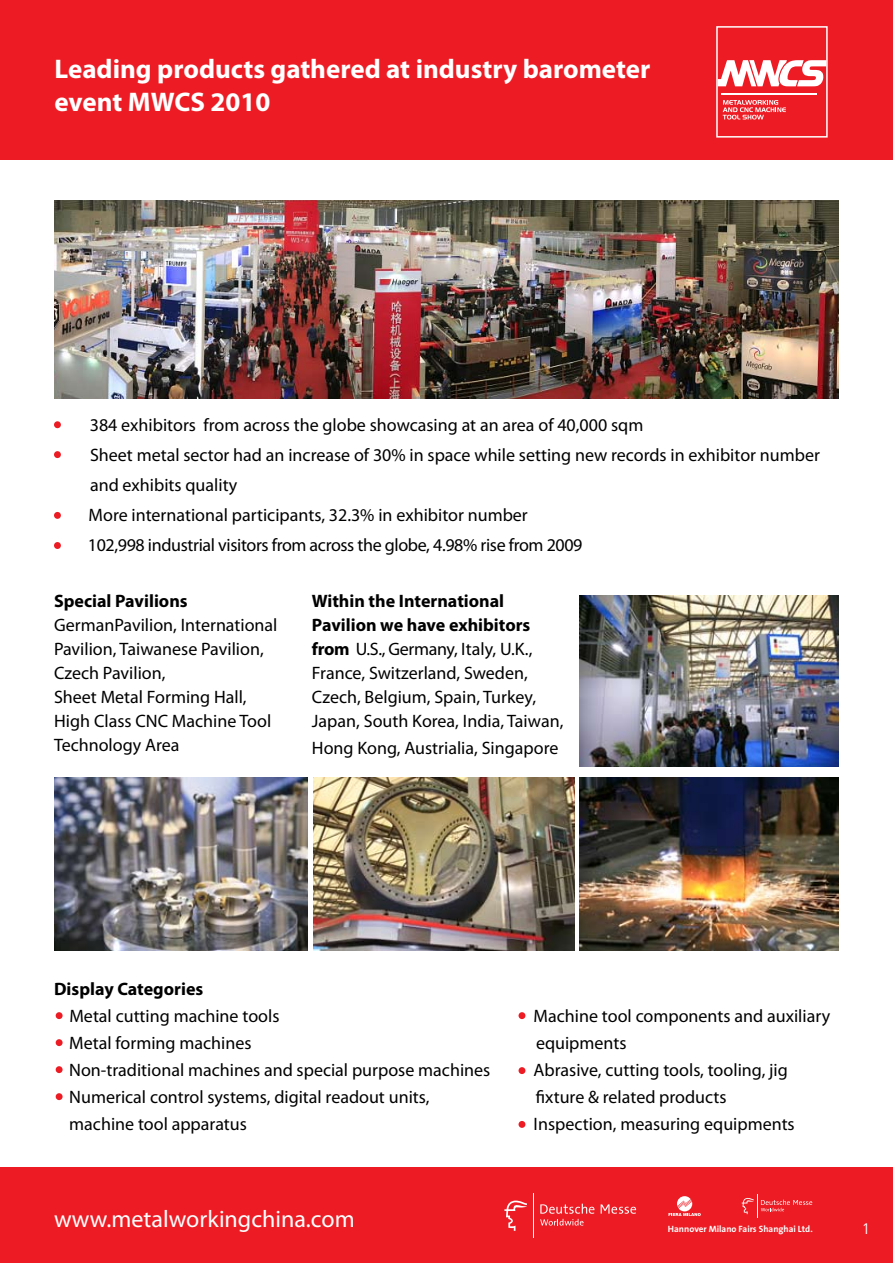
<style>
.page{position:relative;width:893px;height:1263px;background:#fff}
.page>*{position:absolute;margin:0;border:0;box-sizing:border-box;transform-origin:0 0}
.t1{font:700 27px/32.4px "Myriad Pro";color:#fff}
.t2{font:24px "Myriad Pro";color:#fff}
.t3{font:18px/24px "Myriad Pro";color:#000}
.t4{font:700 18px "Myriad Pro";color:#000}
.t5{font:15px "DIN";color:#fff}
.t6{font:700 9.15px "The Sans";color:#fff}
.s1{font-weight:700}
</style>
<div class="page">
<div style="left:0;top:1167px;width:893px;height:96px;background:#ed1c24"></div>
<div style="left:0;top:0;width:893px;height:159px;background:#ed1c24"></div>
<svg style="left:716px;top:26px;width:112px;height:112px"></svg>
<svg style="left:742px;top:1194px;width:70px;height:24px"></svg>
<svg style="left:668px;top:1196px;width:33px;height:20px"></svg>
<svg style="left:540px;top:1204px;width:54px;height:21px"></svg>
<svg style="left:601px;top:1204px;width:35px;height:10px"></svg>
<svg style="left:504px;top:1200px;width:23px;height:31px"></svg>
<hr style="left:533px;top:1193px;width:1px;height:45px;background:#fff">
<div style="left:54px;top:421px;width:7px;height:7px;background:#ed1c24;border-radius:50%"></div>
<div style="left:54px;top:451px;width:7px;height:7px;background:#ed1c24;border-radius:50%"></div>
<div style="left:54px;top:512px;width:7px;height:7px;background:#ed1c24;border-radius:50%"></div>
<div style="left:54px;top:542px;width:7px;height:7px;background:#ed1c24;border-radius:50%"></div>
<img style="left:580px;top:595px;width:259px;height:171px">
<img style="left:579px;top:777px;width:260px;height:174px">
<img style="left:54px;top:777px;width:254px;height:173px">
<img style="left:314px;top:777px;width:260px;height:174px">
<img style="left:54px;top:200px;width:785px;height:199px">
<div style="left:56px;top:1012px;width:7px;height:7px;background:#ed1c24;border-radius:50%"></div>
<div style="left:56px;top:1039px;width:7px;height:7px;background:#ed1c24;border-radius:50%"></div>
<div style="left:56px;top:1066px;width:7px;height:7px;background:#ed1c24;border-radius:50%"></div>
<div style="left:56px;top:1093px;width:7px;height:7px;background:#ed1c24;border-radius:50%"></div>
<div style="left:518px;top:1012px;width:7px;height:7px;background:#ed1c24;border-radius:50%"></div>
<div style="left:518px;top:1121px;width:7px;height:7px;background:#ed1c24;border-radius:50%"></div>
<div style="left:518px;top:1067px;width:7px;height:7px;background:#ed1c24;border-radius:50%"></div>
<h1 class="t1" style="left:55px;top:52px;width:597px">Leading products gathered at industry barometer event MWCS 2010</h1>
<p class="t3" style="left:88px;top:409px;width:734px;line-height:30px">384 exhibitors from across the globe showcasing at an area of 40,000 sqm<br>Sheet metal sector had an increase of 30% in space while setting new records in exhibitor number and exhibits quality<br>More international participants, 32.3% in exhibitor number<br>102,998 industrial visitors from across the globe, 4.98% rise from 2009</p>
<p class="t4" style="left:54px;top:589px;width:135px">Special Pavilions</p>
<p class="t3" style="left:54px;top:613px;width:225px">GermanPavilion, International<br>Pavilion, Taiwanese Pavilion,<br>Czech Pavilion,<br>Sheet Metal Forming Hall,<br>High Class CNC Machine Tool<br>Technology Area</p>
<p class="t3" style="left:312px;top:589px;width:253px"><span class="s1">Within the International<br>Pavilion we have exhibitors from</span> U.S., Germany, Italy, U.K.,<br>France, Switzerland, Sweden,<br>Czech, Belgium, Spain, Turkey,<br>Japan, South Korea, India, Taiwan,</p>
<p class="t3" style="left:312px;top:735px;width:248px">Hong Kong, Austrialia, Singapore</p>
<p class="t4" style="left:54px;top:977px;width:151px">Display Categories</p>
<p class="t3" style="left:69px;top:1002px;width:423px;line-height:27px">Metal cutting machine tools<br>Metal forming machines<br>Non-traditional machines and special purpose machines Numerical control systems, digital readout units, machine tool apparatus</p>
<p class="t3" style="left:534px;top:1002px;width:298px;line-height:27px">Machine tool components and auxiliary equipments<br>Abrasive, cutting tools, tooling, jig fixture &amp; related products<br>Inspection, measuring equipments</p>
<h2 class="t2" style="left:54px;top:1204px;width:302px">www.metalworkingchina.com</h2>
<p class="t6" style="left:668px;top:1221px;width:146px">Hannover Milano Fairs Shanghai Ltd.</p>
<p class="t5" style="left:862px;top:1220px;width:9px">1</p>
</div>
